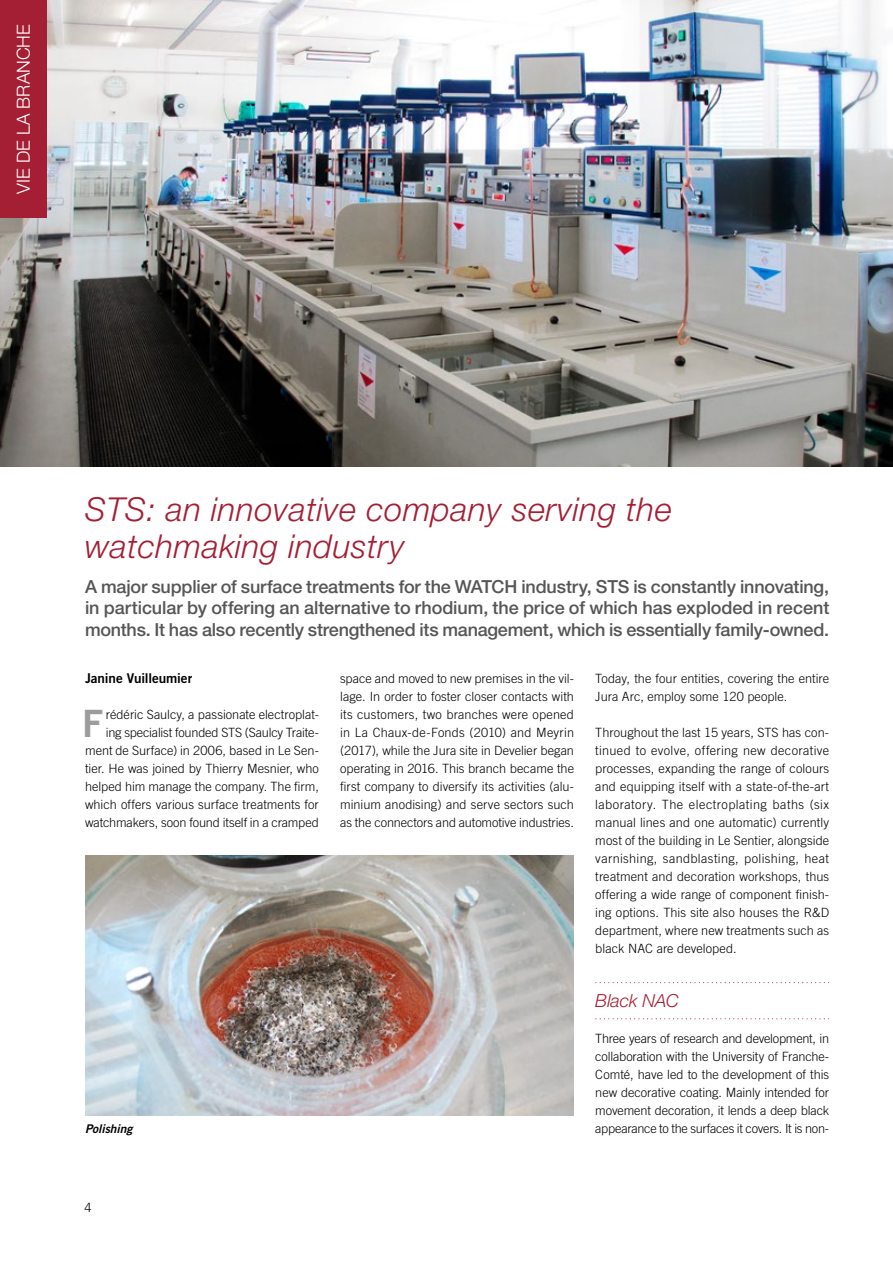
<style>
.page{position:relative;width:893px;height:1263px;background:#fff}
.page>*{position:absolute;margin:0;border:0;box-sizing:border-box;transform-origin:0 0}
.t1{font:37.65px "Trade Gothic LT Std Bd 2";color:#9c9c9d}
.t2{font:italic 300 33px/37.5px "Helvetica Neue LT Std";letter-spacing:.015em;color:#a51f34}
.t3{font:500 18px/21.6px "Helvetica Neue LT Std";letter-spacing:-.015em;color:#565655;text-align:justify}
.t4{font:300 18px "Helvetica Neue LT Std";color:#fff}
.t5{font:italic 300 18px "Helvetica Neue LT Std";color:#a51f34}
.t6{font:13.5px "Trade Gothic LT Std Bd 2";letter-spacing:-.01em;color:#000}
.t7{font:300 12.75px/18px "Trade Gothic LT Std";color:#000;text-align:justify}
.t8{font:300 12.75px "Trade Gothic LT Std";letter-spacing:-.02em;color:#000}
.t9{font:12px "Trade Gothic LT Std Bd 2 Obl";letter-spacing:-.005em;color:#000}
</style>
<div class="page">
<svg style="left:596px;top:982px;width:234px;height:1px"></svg>
<svg style="left:596px;top:1018px;width:234px;height:1px"></svg>
<img style="left:0;top:0;width:893px;height:466px">
<img style="left:85px;top:855px;width:489px;height:261px">
<div style="left:0;top:0;width:47px;height:218px;background:#a51f34"></div>
<h3 class="t4" style="left:12px;top:194px;width:171px;rotate:-90deg">VIE DE LA BRANCHE</h3>
<h2 class="t2" style="left:85px;top:490px;width:588px">STS: an innovative company serving the watchmaking industry</h2>
<p class="t3" style="left:85px;top:575px;width:746px">A major supplier of surface treatments for the WATCH industry, STS is constantly innovating, in particular by offering an alternative to rhodium, the price of which has exploded in recent months. It has also recently strengthened its management, which is essentially family-owned.</p>
<p class="t6" style="left:85px;top:669px;width:109px">Janine Vuilleumier</p>
<h1 class="t1" style="left:82px;top:700px;width:22px">F</h1>
<p class="t7" style="left:340px;top:669px;width:235px">space and moved to new premises in the vil&shy;lage. In order to foster closer contacts with its customers, two branches were opened in La Chaux-de-Fonds (2010) and Meyrin (2017), while the Jura site in Develier began operating in 2016. This branch became the first company to diversify its activities (alu&shy;minium anodising) and serve sectors such as the connectors and automotive industries.</p>
<p class="t7" style="left:595px;top:669px;width:235px">Today, the four entities, covering the entire<br>Jura Arc, employ some 120 people.</p>
<p class="t7" style="left:85px;top:705px;width:235px;text-align:right">rédéric Saulcy, a passionate electroplat-<br>ing specialist founded STS (Saulcy Traite&shy;ment de Surface) in 2006, based in Le Sen&shy;tier. He was joined by Thierry Mesnier, who helped him manage the company. The firm, which offers various surface treatments for watchmakers, soon found itself in a cramped</p>
<p class="t7" style="left:595px;top:723px;width:235px">Throughout the last 15 years, STS has con&shy;tinued to evolve, offering new decorative processes, expanding the range of colours and equipping itself with a state-of-the-art laboratory. The electroplating baths (six manual lines and one automatic) currently most of the building in Le Sentier, alongside varnishing, sandblasting, polishing, heat treatment and decoration workshops, thus offering a wide range of component finish&shy;ing options. This site also houses the R&amp;D department, where new treatments such as black NAC are developed.</p>
<h3 class="t5" style="left:595px;top:989px;width:85px">Black NAC</h3>
<p class="t7" style="left:595px;top:1029px;width:235px">Three years of research and development, in collaboration with the University of Franche-Comté, have led to the development of this new decorative coating. Mainly intended for movement decoration, it lends a deep black</p>
<p class="t9" style="left:85px;top:1121px;width:49px">Polishing</p>
<p class="t8" style="left:595px;top:1120px;width:235px">appearance to the surfaces it covers. It is non-</p>
<p class="t7" style="left:85px;top:1198px;width:9px">4</p>
</div>
